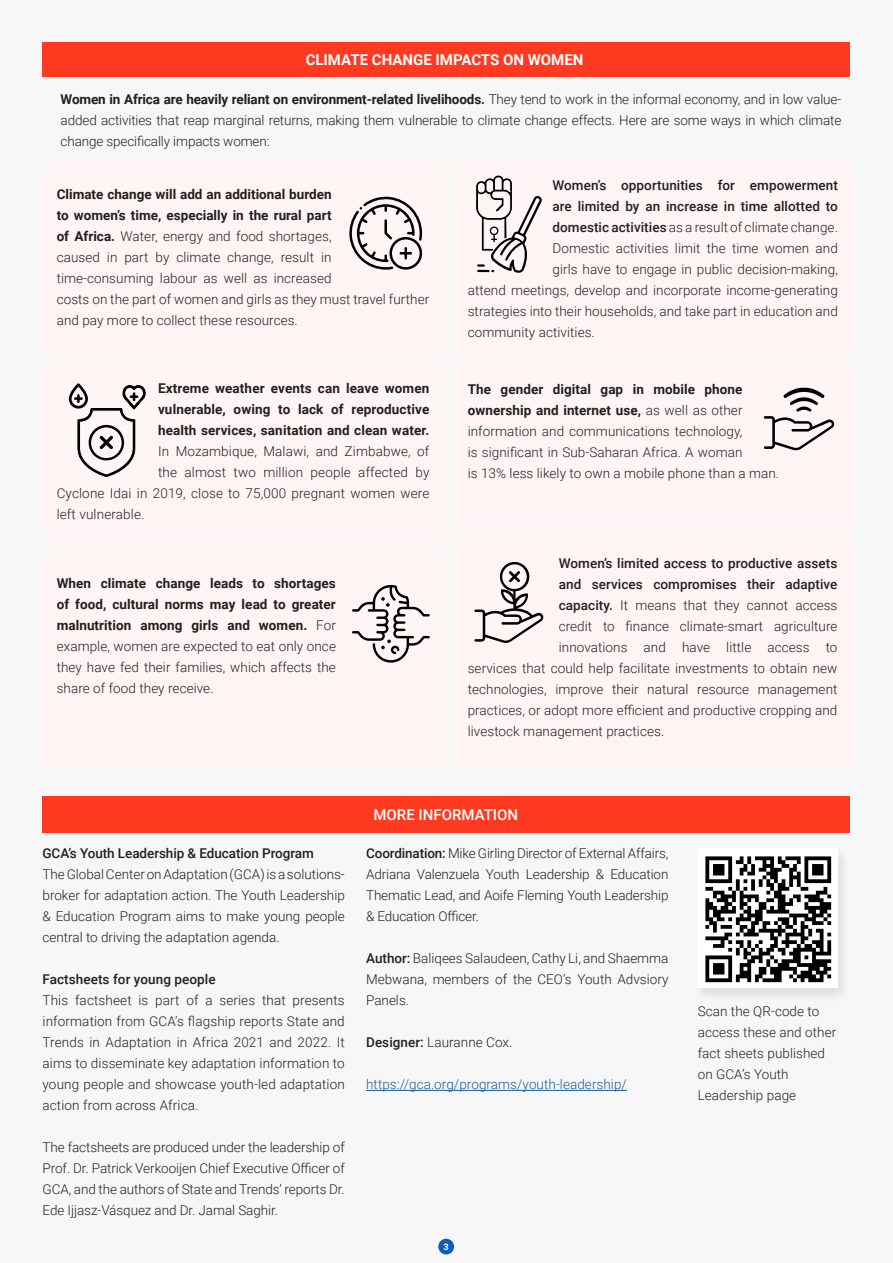
<style>
.page{position:relative;width:893px;height:1263px;background:#f7f7f8}
.page>*{position:absolute;margin:0;border:0;box-sizing:border-box;transform-origin:0 0}
.Section_Titles{font:700 15px "Roboto";color:#fff}
.Section_Titles-2{font:500 15px "Roboto";color:#fff}
.Paragraph_Style_1{font:300 13.5px/21px "Roboto";letter-spacing:.005em;color:#231f20;text-align:justify}
.Paragraph_Style_1-2{font:500 13.5px "Roboto";letter-spacing:.005em;color:#231f20}
.Paragraph_Style_1-3{font:700 13.5px "Roboto";letter-spacing:.01em;color:#231f20}
.t1{font:300 13.5px "Roboto";letter-spacing:.005em;color:#175d9e}
.Section_body_text{font:700 9px "Roboto";color:#fff}
.s1{font-weight:700}
.s2{font-weight:500}
</style>
<div class="page">
<div style="left:42px;top:43px;width:808px;height:34px;background:#ff3a21"></div>
<div style="left:42px;top:796px;width:808px;height:37px;background:#ff3a21"></div>
<hr style="left:366px;top:1090px;width:261px;height:1px;background:#175d9e">
<div style="left:43px;top:162px;width:807px;height:605px;background:#fff5f4"></div>
<svg style="left:349px;top:196px;width:73px;height:74px"></svg>
<svg style="left:69px;top:383px;width:77px;height:94px"></svg>
<svg style="left:352px;top:585px;width:78px;height:78px"></svg>
<svg style="left:475px;top:175px;width:67px;height:98px"></svg>
<svg style="left:764px;top:387px;width:70px;height:64px"></svg>
<svg style="left:474px;top:562px;width:70px;height:81px"></svg>
<div style="left:41px;top:353px;width:396px;height:6px;background:#f7f7f8"></div>
<div style="left:41px;top:541px;width:396px;height:6px;background:#f7f7f8"></div>
<div style="left:444px;top:160px;width:8px;height:611px;background:#f7f7f8"></div>
<div style="left:458px;top:353px;width:396px;height:6px;background:#f7f7f8"></div>
<div style="left:458px;top:526px;width:396px;height:6px;background:#f7f7f8"></div>
<div style="left:438px;top:1239px;width:16px;height:15px;background:#0a5eba;border-radius:50%"></div>
<div style="left:693px;top:847px;width:157px;height:156px;background:#231f20;opacity:.11"></div>
<div style="left:697px;top:848px;width:140px;height:140px;background:#fff"></div>
<img style="left:706px;top:856px;width:125px;height:126px">
<p class="Section_Titles" style="left:306px;top:49px;width:279px">CLIMATE CHANGE IMPACTS ON WOMEN</p>
<p class="Paragraph_Style_1" style="left:61px;top:88px;width:782px"><span class="s1">Women in Africa are heavily reliant on environment-related livelihoods.</span> They tend to work in the informal economy, and in low value&shy;added activities that reap marginal returns, making them vulnerable to climate change effects. Here are some ways in which climate change specifically impacts women:</p>
<p class="Paragraph_Style_1" style="left:57px;top:183px;width:374px;text-align:left"><span class="s1">Climate change will add an additional burden<br>to women’s time, especially in the rural part<br>of Africa.</span> Water, energy and food shortages,<br>caused in part by climate change, result in time-consuming labour as well as increased<br>costs on the part of women and girls as they must travel further and pay more to collect these resources.</p>
<p class="Paragraph_Style_1-3" style="left:158px;top:379px;width:273px">Extreme weather events can leave women</p>
<p class="Paragraph_Style_1-3" style="left:158px;top:400px;width:273px">vulnerable, owing to lack of reproductive</p>
<p class="Paragraph_Style_1-3" style="left:158px;top:421px;width:273px">health services, sanitation and clean water.</p>
<p class="Paragraph_Style_1" style="left:158px;top:441px;width:273px">In Mozambique, Malawi, and Zimbabwe, of</p>
<p class="Paragraph_Style_1" style="left:158px;top:462px;width:273px">the almost two million people affected by</p>
<p class="Paragraph_Style_1" style="left:57px;top:483px;width:374px">Cyclone Idai in 2019, close to 75,000 pregnant women were</p>
<p class="Paragraph_Style_1" style="left:57px;top:504px;width:89px">left vulnerable.</p>
<p class="Paragraph_Style_1" style="left:57px;top:572px;width:281px"><span class="s1">When climate change leads to shortages of food, cultural norms may lead to greater malnutrition among girls and women.</span> For example, women are expected to eat only once they have fed their families, which affects the share of food they receive.</p>
<p class="Paragraph_Style_1-2" style="left:552px;top:175px;width:287px">Women’s opportunities for empowerment</p>
<p class="Paragraph_Style_1-2" style="left:552px;top:196px;width:287px">are limited by an increase in time allotted to</p>
<p class="Paragraph_Style_1" style="left:552px;top:216px;width:287px"><span class="s2">domestic activities</span> as a result of climate change.</p>
<p class="Paragraph_Style_1" style="left:552px;top:237px;width:287px">Domestic activities limit the time women and</p>
<p class="Paragraph_Style_1" style="left:552px;top:258px;width:287px">girls have to engage in public decision-making,</p>
<p class="Paragraph_Style_1" style="left:468px;top:279px;width:372px">attend meetings, develop and incorporate income-generating</p>
<p class="Paragraph_Style_1" style="left:468px;top:300px;width:372px">strategies into their households, and take part in education and</p>
<p class="Paragraph_Style_1" style="left:468px;top:321px;width:129px">community activities.</p>
<p class="Paragraph_Style_1" style="left:468px;top:379px;width:313px;text-align:left"><span class="s1">The gender digital gap in mobile phone ownership and internet use,</span> as well as other information and communications technology,<br>is significant in Sub-Saharan Africa. A woman<br>is 13% less likely to own a mobile phone than a man.</p>
<p class="Paragraph_Style_1-2" style="left:559px;top:554px;width:280px">Women’s limited access to productive assets</p>
<p class="Paragraph_Style_1-2" style="left:559px;top:575px;width:280px">and services compromises their adaptive</p>
<p class="Paragraph_Style_1" style="left:559px;top:594px;width:280px"><span class="s2">capacity.</span> It means that they cannot access</p>
<p class="Paragraph_Style_1" style="left:559px;top:615px;width:280px">credit to finance climate-smart agriculture</p>
<p class="Paragraph_Style_1" style="left:559px;top:636px;width:280px">innovations and have little access to</p>
<p class="Paragraph_Style_1" style="left:468px;top:657px;width:371px">services that could help facilitate investments to obtain new</p>
<p class="Paragraph_Style_1" style="left:468px;top:678px;width:371px">technologies, improve their natural resource management</p>
<p class="Paragraph_Style_1" style="left:468px;top:699px;width:371px">practices, or adopt more efficient and productive cropping and</p>
<p class="Paragraph_Style_1" style="left:468px;top:720px;width:198px">livestock management practices.</p>
<p class="Paragraph_Style_1-2" style="left:43px;top:844px;width:273px">GCA’s Youth Leadership &amp; Education Program</p>
<p class="Paragraph_Style_1" style="left:43px;top:863px;width:304px">The Global Center on Adaptation (GCA) is a solutions&shy;broker for adaptation action. The Youth Leadership &amp; Education Program aims to make young people central to driving the adaptation agenda.</p>
<p class="Paragraph_Style_1-2" style="left:43px;top:970px;width:175px">Factsheets for young people</p>
<p class="Paragraph_Style_1" style="left:43px;top:989px;width:304px">This factsheet is part of a series that presents information from GCA’s flagship reports State and Trends in Adaptation in Africa 2021 and 2022. It aims to disseminate key adaptation information to young people and showcase youth-led adaptation action from across Africa.</p>
<p class="Paragraph_Style_1" style="left:43px;top:1136px;width:304px">The factsheets are produced under the leadership of Prof. Dr. Patrick Verkooijen Chief Executive Officer of GCA, and the authors of State and Trends’ reports Dr.<br>Ede Ijjasz-Vásquez and Dr. Jamal Saghir.</p>
<p class="Section_Titles-2" style="left:373px;top:804px;width:146px">MORE INFORMATION</p>
<p class="Paragraph_Style_1" style="left:366px;top:842px;width:304px"><span class="s2">Coordination:</span> Mike Girling Director of External Affairs, Adriana Valenzuela Youth Leadership &amp; Education Thematic Lead, and Aoife Fleming Youth Leadership &amp; Education Officer.</p>
<p class="Paragraph_Style_1" style="left:366px;top:947px;width:304px"><span class="s2">Author:</span> Baliqees Salaudeen, Cathy Li, and Shaemma Mebwana, members of the CEO’s Youth Advsiory Panels.</p>
<p class="Paragraph_Style_1" style="left:366px;top:1031px;width:148px"><span class="s2">Designer:</span> Lauranne Cox.</p>
<p class="t1" style="left:366px;top:1075px;width:262px">https://gca.org/programs/youth-leadership/</p>
<p class="Section_body_text" style="left:444px;top:1240px;width:7px">3</p>
<p class="Paragraph_Style_1" style="left:698px;top:1000px;width:140px;text-align:left">Scan the QR-code to access these and other fact sheets published on GCA’s Youth<br>Leadership page</p>
</div>
